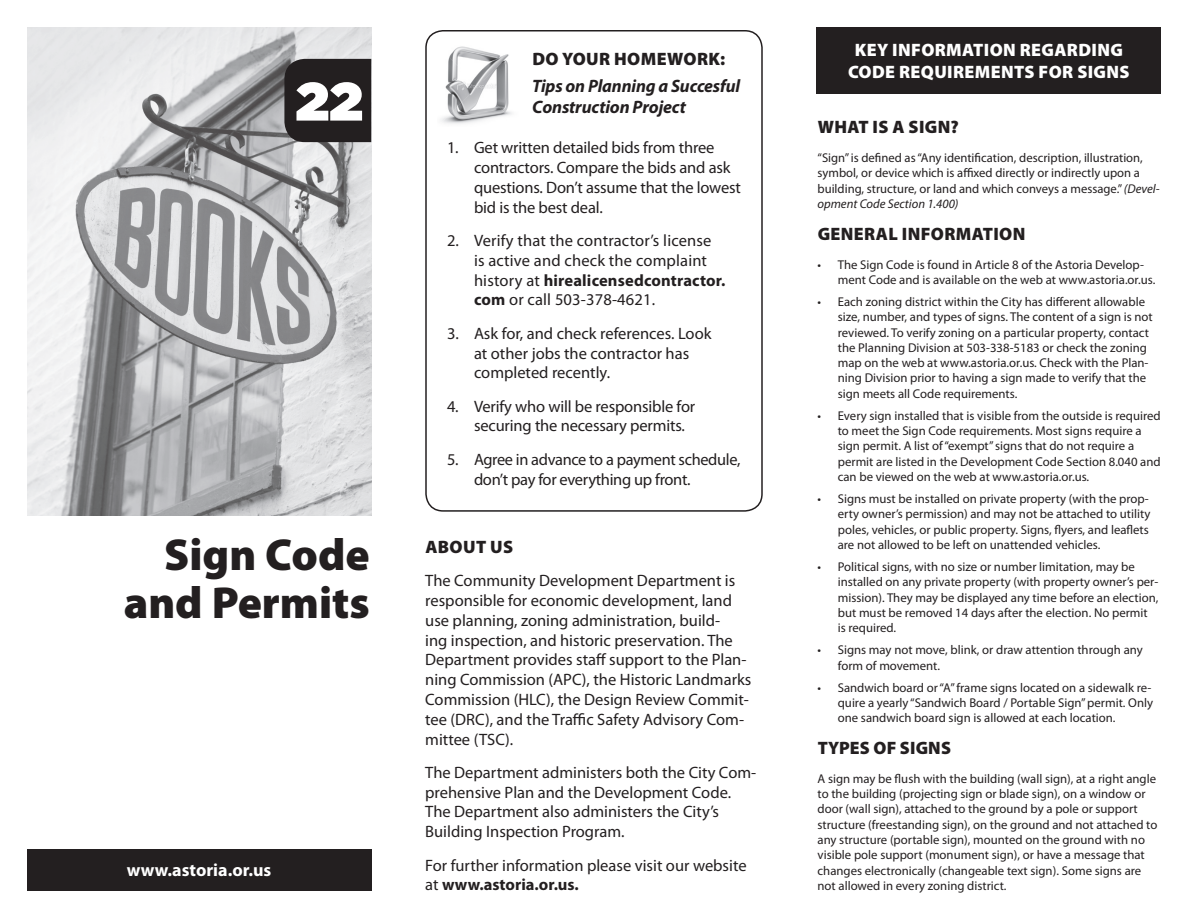
<style>
.page{position:relative;width:1188px;height:918px;background:#fff}
.page>*{position:absolute;margin:0;border:0;box-sizing:border-box;transform-origin:0 0}
.t1{font:900 54px "Gotham";color:#fff}
.t2{font:900 45px "Myriad Pro";color:#231f20}
.t3{font:italic 700 18px/27px "Myriad Pro";letter-spacing:-.01em;color:#231f20}
.t4{font:900 18px "Myriad Pro";letter-spacing:.02em;color:#231f20}
.t5{font:900 18px "Myriad Pro";letter-spacing:.02em;color:#fff}
.t6{font:700 18px "Myriad Pro";color:#fff}
.Body_Text{font:16.5px/19.8px "Myriad Pro";color:#231f20}
.bullets{font:16.5px/19.8px "Myriad Pro";letter-spacing:-.01em;color:#231f20}
.bullets-2{font:16.5px/19.8px "Myriad Pro";letter-spacing:.01em;color:#231f20}
.bullets-3{font:12.75px/15.3px "Myriad Pro";color:#231f20}
.Body_Text-2{font:12.75px/15.3px "Myriad Pro";color:#231f20}
.s1{font-weight:900;font-style:normal}
.s2{font-weight:700}
.s3{font-style:italic}
</style>
<div class="page">
<img style="left:28px;top:27px;width:343px;height:488px">
<div style="left:27px;top:850px;width:344px;height:41px;background:#231f20"></div>
<div style="left:284px;top:59px;width:87px;height:83px;background:#231f20"></div>
<div style="left:425px;top:30px;width:338px;height:482px;border:2px solid #231f20;border-radius:17px"></div>
<img style="left:441px;top:46px;width:71px;height:78px">
<div style="left:817px;top:27px;width:344px;height:67px;background:#231f20"></div>
<p class="t1" style="left:296px;top:63px;width:69px">22</p>
<p class="t2" style="left:164px;top:530px;width:207px">Sign Code</p>
<p class="t2" style="left:124px;top:578px;width:248px">and Permits</p>
<p class="t6" style="left:127px;top:860px;width:146px">www.astoria.or.us</p>
<p class="t3" style="left:532px;top:46px;width:209px"><span class="s1">DO YOUR HOMEWORK:<br></span>Tips on Planning a Succesful</p>
<p class="t3" style="left:532px;top:94px;width:155px">Construction Project</p>
<p class="bullets" style="left:474px;top:138px;width:269px;text-indent:-27px">1. Get written detailed bids from three contractors. Compare the bids and ask questions. Don’t assume that the lowest bid is the best deal.</p>
<p class="bullets-2" style="left:474px;top:231px;width:253px;text-indent:-27px">2. Verify that the contractor’s license is active and check the complaint history at <span class="s2">hirealicensedcontractor. com</span> or call 503-378-4621.</p>
<p class="bullets" style="left:474px;top:324px;width:239px;text-indent:-27px">3. Ask for, and check references. Look at other jobs the contractor has completed recently.</p>
<p class="bullets" style="left:474px;top:396px;width:223px;text-indent:-27px">4. Verify who will be responsible for securing the necessary permits.</p>
<p class="bullets" style="left:474px;top:450px;width:268px;text-indent:-27px">5. Agree in advance to a payment schedule, don’t pay for everything up front.</p>
<p class="t4" style="left:425px;top:537px;width:89px">ABOUT US</p>
<p class="Body_Text" style="left:425px;top:571px;width:328px">The Community Development Department is responsible for economic development, land use planning, zoning administration, build-<br>ing inspection, and historic preservation. The Department provides staff support to the Plan&shy;ning Commission (APC), the Historic Landmarks Commission (HLC), the Design Review Commit&shy;tee (DRC), and the Traffic Safety Advisory Com&shy;mittee (TSC).</p>
<p class="Body_Text" style="left:425px;top:763px;width:333px">The Department administers both the City Com&shy;prehensive Plan and the Development Code.<br>The Department also administers the City’s Building Inspection Program.</p>
<p class="Body_Text" style="left:425px;top:855px;width:323px">For further information please visit our website at <span class="s2">www.astoria.or.us.</span></p>
<p class="t5" style="left:855px;top:39px;width:270px">KEY INFORMATION REGARDING</p>
<p class="t5" style="left:848px;top:62px;width:283px">CODE REQUIREMENTS FOR SIGNS</p>
<p class="t4" style="left:818px;top:117px;width:143px">WHAT IS A SIGN?</p>
<p class="Body_Text-2" style="left:818px;top:150px;width:344px">“Sign” is defined as “Any identification, description, illustration, symbol, or device which is affixed directly or indirectly upon a building, structure, or land and which conveys a message.” <span class="s3">(Devel&shy;opment Code Section 1.400)</span></p>
<p class="t4" style="left:818px;top:223px;width:209px">GENERAL INFORMATION</p>
<p class="bullets-3" style="left:838px;top:257px;width:319px;text-indent:-20px">• The Sign Code is found in Article 8 of the Astoria Develop&shy;ment Code and is available on the web at www.astoria.or.us.</p>
<p class="bullets-3" style="left:838px;top:294px;width:317px;text-indent:-20px">• Each zoning district within the City has different allowable size, number, and types of signs. The content of a sign is not reviewed. To verify zoning on a particular property, contact the Planning Division at 503-338-5183 or check the zoning map on the web at www.astoria.or.us. Check with the Plan&shy;ning Division prior to having a sign made to verify that the sign meets all Code requirements.</p>
<p class="bullets-3" style="left:838px;top:408px;width:324px;text-indent:-20px">• Every sign installed that is visible from the outside is required to meet the Sign Code requirements. Most signs require a sign permit. A list of “exempt” signs that do not require a permit are listed in the Development Code Section 8.040 and can be viewed on the web at www.astoria.or.us.</p>
<p class="bullets-3" style="left:838px;top:491px;width:314px;text-indent:-20px">• Signs must be installed on private property (with the prop&shy;erty owner’s permission) and may not be attached to utility poles, vehicles, or public property. Signs, flyers, and leaflets are not allowed to be left on unattended vehicles.</p>
<p class="bullets-3" style="left:838px;top:559px;width:322px;text-indent:-20px">• Political signs, with no size or number limitation, may be installed on any private property (with property owner’s per&shy;mission). They may be displayed any time before an election, but must be removed 14 days after the election. No permit is required.</p>
<p class="bullets-3" style="left:838px;top:643px;width:306px;text-indent:-20px">• Signs may not move, blink, or draw attention through any form of movement.</p>
<p class="bullets-3" style="left:838px;top:680px;width:317px;text-indent:-20px">• Sandwich board or “A” frame signs located on a sidewalk re&shy;quire a yearly “Sandwich Board / Portable Sign” permit. Only one sandwich board sign is allowed at each location.</p>
<p class="t4" style="left:818px;top:738px;width:135px">TYPES OF SIGNS</p>
<p class="Body_Text-2" style="left:818px;top:771px;width:341px">A sign may be flush with the building (wall sign), at a right angle to the building (projecting sign or blade sign), on a window or door (wall sign), attached to the ground by a pole or support structure (freestanding sign), on the ground and not attached to any structure (portable sign), mounted on the ground with no visible pole support (monument sign), or have a message that changes electronically (changeable text sign). Some signs are not allowed in every zoning district.</p>
</div>
